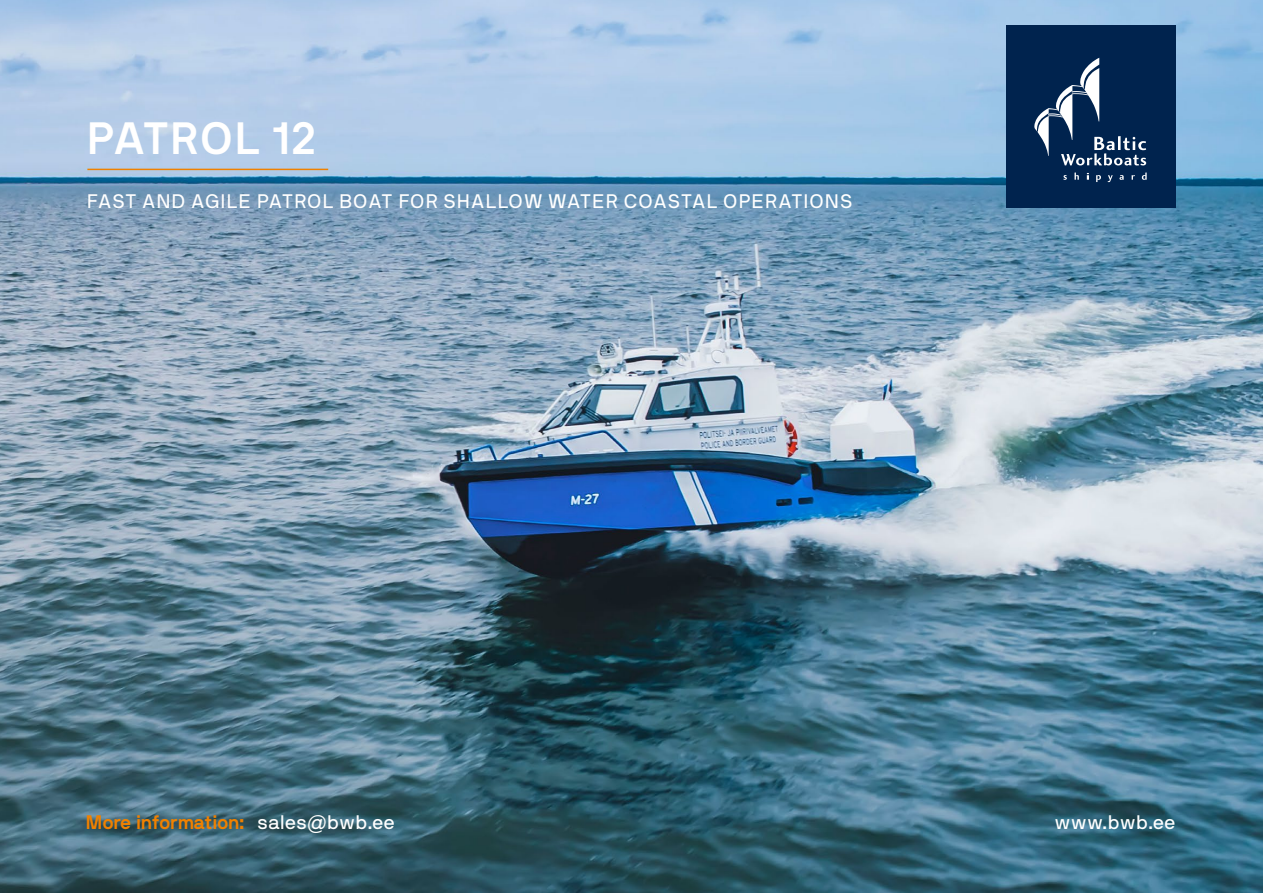
<style>
.page{position:relative;width:1263px;height:893px;background:#fff}
.page>*{position:absolute;margin:0;border:0;box-sizing:border-box;transform-origin:0 0}
.Ship_name{font:700 45px "NB International Pro";letter-spacing:.015em;color:#fff}
.t1{font:19.5px "NB International Pro";letter-spacing:.07em;color:#fff}
.t2{font:700 19.5px "NB International Pro";letter-spacing:-.01em;color:#f08100}
.s1{font-weight:400;color:#fff}
</style>
<div class="page">
<img style="left:0;top:0;width:1263px;height:893px">
<hr style="left:87px;top:169px;width:241px;height:1px;background:#f08100">
<div style="left:1006px;top:26px;width:169px;height:182px;background:#00234e"></div>
<svg style="left:1063px;top:175px;width:4px;height:5px"></svg>
<svg style="left:1074px;top:172px;width:5px;height:8px"></svg>
<svg style="left:1087px;top:173px;width:2px;height:7px"></svg>
<svg style="left:1096px;top:175px;width:5px;height:7px"></svg>
<svg style="left:1107px;top:175px;width:6px;height:7px"></svg>
<svg style="left:1119px;top:175px;width:5px;height:5px"></svg>
<svg style="left:1131px;top:175px;width:4px;height:5px"></svg>
<svg style="left:1142px;top:172px;width:5px;height:8px"></svg>
<svg style="left:1034px;top:58px;width:112px;height:107px"></svg>
<p class="Ship_name" style="left:87px;top:113px;width:231px">PATROL 12</p>
<p class="t1" style="left:87px;top:191px;width:766px">FAST AND AGILE PATROL BOAT FOR SHALLOW WATER COASTAL OPERATIONS</p>
<p class="t2" style="left:86px;top:811px;width:310px">More information: <span class="s1">sales@bwb.ee</span></p>
<p class="t1" style="left:1055px;top:811px;width:122px">www.bwb.ee</p>
</div>
